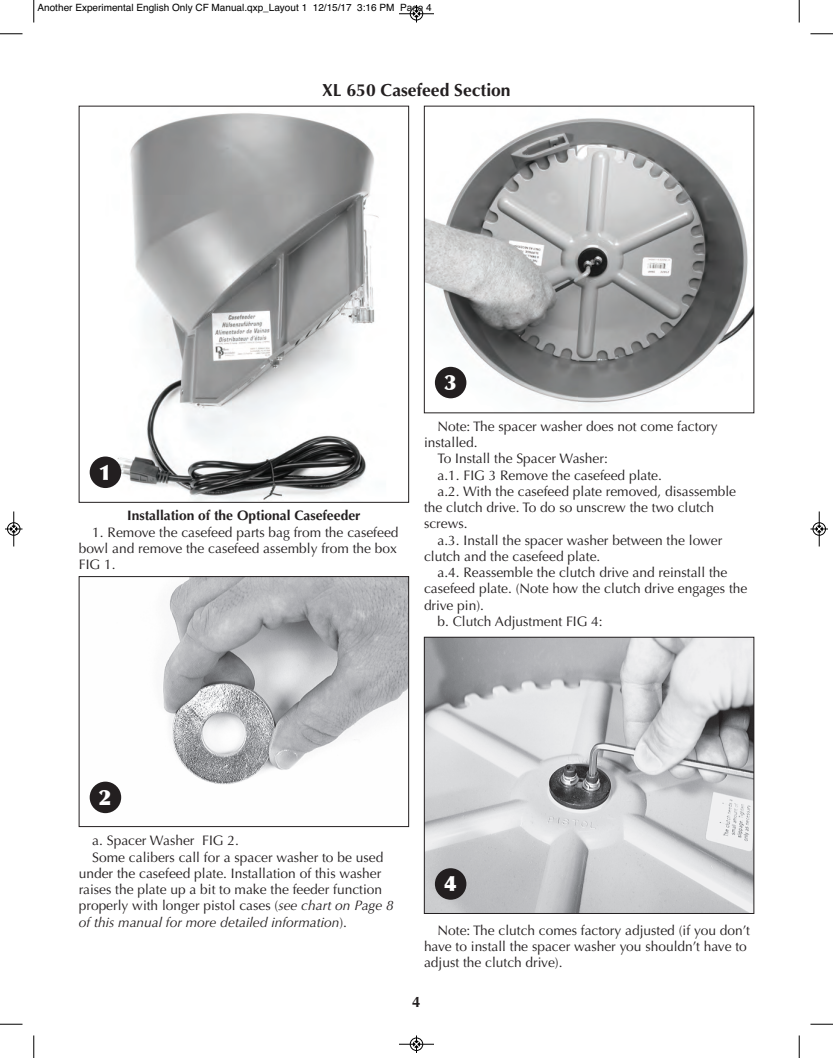
<style>
.page{position:relative;width:833px;height:1058px;background:#fff}
.page>*{position:absolute;margin:0;border:0;box-sizing:border-box;transform-origin:0 0}
.t1{font:900 21.25px "Optima";color:#fff}
.t2{font:700 17.5px "Optima";color:#231f20}
.t3{font:700 15px "Optima";color:#231f20}
.t4{font:13.75px/16.2px "Optima LT Std";color:#231f20;text-align:justify}
.t5{font:italic 13.75px "Optima LT Std";color:#231f20}
.t6{font:700 13.75px "Optima LT Std";color:#231f20}
.t7{font:10px "Helvetica";color:#000}
.s1{font-style:italic}
.s2{font-style:normal}
</style>
<div class="page">
<img style="left:89px;top:113px;width:290px;height:387px">
<img style="left:89px;top:578px;width:318px;height:236px">
<div style="left:79px;top:576px;width:330px;height:251px;border:1px solid #231f20"></div>
<img style="left:426px;top:118px;width:326px;height:290px">
<img style="left:426px;top:639px;width:326px;height:272px">
<div style="left:424px;top:637px;width:330px;height:276px;border:1px solid #231f20"></div>
<div style="left:435px;top:868px;width:31px;height:31px;background:#231f20;border-radius:50%"></div>
<div style="left:435px;top:367px;width:31px;height:31px;background:#231f20;border-radius:50%"></div>
<div style="left:90px;top:781px;width:31px;height:32px;background:#231f20;border-radius:50%"></div>
<div style="left:90px;top:456px;width:31px;height:32px;background:#231f20;border-radius:50%"></div>
<svg style="left:33px;top:0;width:2px;height:22px"></svg>
<svg style="left:0;top:33px;width:22px;height:2px"></svg>
<svg style="left:798px;top:0;width:2px;height:22px"></svg>
<svg style="left:810px;top:33px;width:22px;height:2px"></svg>
<svg style="left:33px;top:1035px;width:2px;height:23px"></svg>
<svg style="left:0;top:1023px;width:22px;height:2px"></svg>
<svg style="left:798px;top:1035px;width:2px;height:23px"></svg>
<svg style="left:810px;top:1023px;width:22px;height:2px"></svg>
<hr style="left:399px;top:14px;width:35px;height:1px;background:#000">
<div style="left:410px;top:7px;width:13px;height:13px;border:1px solid #000;border-radius:50%"></div>
<svg style="left:413px;top:5px;width:6px;height:17px"></svg>
<hr style="left:399px;top:1044px;width:35px;height:1px;background:#000">
<div style="left:410px;top:1037px;width:13px;height:13px;border:1px solid #000;border-radius:50%"></div>
<svg style="left:413px;top:1035px;width:6px;height:17px"></svg>
<hr style="left:14px;top:511px;width:1px;height:35px;background:#000">
<div style="left:7px;top:522px;width:13px;height:13px;border:1px solid #000;border-radius:50%"></div>
<svg style="left:5px;top:526px;width:17px;height:6px"></svg>
<hr style="left:819px;top:511px;width:1px;height:35px;background:#000">
<div style="left:812px;top:522px;width:13px;height:13px;border:1px solid #000;border-radius:50%"></div>
<svg style="left:810px;top:526px;width:18px;height:6px"></svg>
<p class="t7" style="left:38px;top:2px;width:396px">Another Experimental English Only CF Manual.qxp_Layout 1 12/15/17 3:16 PM Page 4</p>
<p class="t2" style="left:322px;top:80px;width:190px">XL 650 Casefeed Section</p>
<h1 class="t1" style="left:99px;top:459px;width:14px">1</h1>
<p class="t6" style="left:127px;top:510px;width:235px">Installation of the Optional Casefeeder</p>
<p class="t4" style="left:79px;top:525px;width:321px;text-indent:14px">1. Remove the casefeed parts bag from the casefeed bowl and remove the casefeed assembly from the box FIG 1.</p>
<h1 class="t1" style="left:444px;top:369px;width:14px">3</h1>
<p class="t4" style="left:437px;top:419px;width:282px">Note: The spacer washer does not come factory</p>
<p class="t4" style="left:424px;top:435px;width:55px">installed.</p>
<p class="t4" style="left:437px;top:452px;width:172px">To Install the Spacer Washer:</p>
<p class="t4" style="left:437px;top:468px;width:226px">a.1. FIG 3 Remove the casefeed plate.</p>
<p class="t4" style="left:437px;top:484px;width:300px">a.2. With the casefeed plate removed, disassemble</p>
<p class="t4" style="left:424px;top:500px;width:292px">the clutch drive. To do so unscrew the two clutch</p>
<p class="t4" style="left:424px;top:517px;width:45px">screws.</p>
<p class="t4" style="left:437px;top:533px;width:286px">a.3. Install the spacer washer between the lower</p>
<p class="t4" style="left:424px;top:549px;width:178px">clutch and the casefeed plate.</p>
<p class="t4" style="left:437px;top:565px;width:291px">a.4. Reassemble the clutch drive and reinstall the</p>
<p class="t4" style="left:424px;top:582px;width:325px">casefeed plate. (Note how the clutch drive engages the</p>
<p class="t4" style="left:424px;top:598px;width:61px">drive pin).</p>
<p class="t4" style="left:437px;top:614px;width:167px">b. Clutch Adjustment FIG 4:</p>
<h1 class="t1" style="left:99px;top:784px;width:14px">2</h1>
<p class="t4" style="left:92px;top:834px;width:148px">a. Spacer Washer FIG 2.</p>
<p class="t4" style="left:92px;top:850px;width:292px">Some calibers call for a spacer washer to be used</p>
<p class="t4" style="left:79px;top:866px;width:304px">under the casefeed plate. Installation of this washer</p>
<p class="t4" style="left:79px;top:882px;width:305px">raises the plate up a bit to make the feeder function</p>
<p class="t4" style="left:79px;top:899px;width:316px">properly with longer pistol cases (<span class="s1">see chart on Page 8</span></p>
<p class="t5" style="left:79px;top:916px;width:270px">of this manual for more detailed information<span class="s2">).</span></p>
<h1 class="t1" style="left:444px;top:870px;width:14px">4</h1>
<p class="t4" style="left:424px;top:923px;width:327px;text-align:left;text-indent:14px">Note: The clutch comes factory adjusted (if you don’t have to install the spacer washer you shouldn’t have to adjust the clutch drive).</p>
<p class="t3" style="left:412px;top:992px;width:10px">4</p>
</div>
